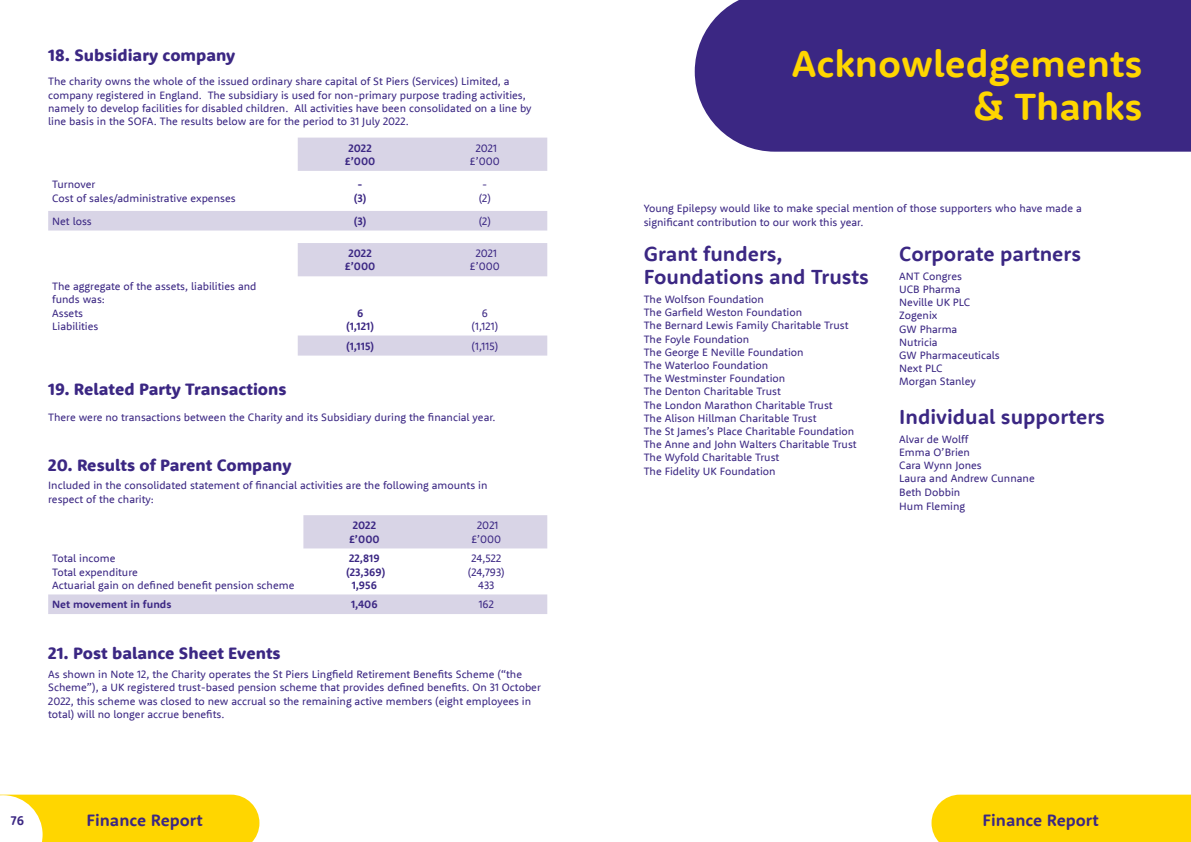
<style>
.page{position:relative;width:1191px;height:842px;background:#fff}
.page>*{position:absolute;margin:0;border:0;box-sizing:border-box;transform-origin:0 0}
.t1{font:700 39px/42.8px "Rooney Sans";color:#ffd600;text-align:right}
.t2{font:700 21px/23.2px "Rooney Sans";color:#3b2783}
.t3{font:800 17px "Rooney Sans";color:#3b2783}
.t4{font:700 17px "Rooney Sans";color:#3b2783}
.t5{font:700 13px "Rooney Sans";color:#3b2783}
.t6{font:11px/13.2px "Rooney Sans";color:#3b2783}
.t7{font:700 11px/13.2px "Rooney Sans";color:#3b2783;text-align:center}
</style>
<div class="page">
<div style="left:931px;top:795px;width:260px;height:47px;background:#ffd600"></div>
<div style="left:298px;top:138px;width:249px;height:33px;background:#d8d4e6"></div>
<div style="left:48px;top:211px;width:499px;height:20px;background:#d8d4e6"></div>
<div style="left:298px;top:243px;width:249px;height:33px;background:#d8d4e6"></div>
<svg style="left:298px;top:335px;width:249px;height:21px;background:#d9d5e7"></svg>
<div style="left:303px;top:515px;width:244px;height:33px;background:#d8d4e6"></div>
<div style="left:48px;top:594px;width:499px;height:20px;background:#d8d4e6"></div>
<div style="left:694px;top:0;width:497px;height:152px;background:#3b2783"></div>
<svg style="left:0;top:795px;width:259px;height:47px;background:#ffdc26"></svg>
<h3 class="t3" style="left:48px;top:44px;width:189px">18. Subsidiary company</h3>
<p class="t6" style="left:48px;top:75px;width:485px">The charity owns the whole of the issued ordinary share capital of St Piers (Services) Limited, a company registered in England. The subsidiary is used for non-primary purpose trading activities, namely to develop facilities for disabled children. All activities have been consolidated on a line by line basis in the SOFA. The results below are for the period to 31 July 2022.</p>
<p class="t7" style="left:345px;top:141px;width:32px">2022 £’000</p>
<p class="t6" style="left:470px;top:141px;width:31px;text-align:center">2021 £’000</p>
<p class="t6" style="left:52px;top:178px;width:185px">Turnover<br>Cost of sales/administrative expenses</p>
<p class="t7" style="left:354px;top:178px;width:14px">- (3)</p>
<p class="t6" style="left:479px;top:178px;width:14px;text-align:center">- (2)</p>
<p class="t6" style="left:52px;top:214px;width:41px">Net loss</p>
<p class="t7" style="left:354px;top:214px;width:14px">(3)</p>
<p class="t6" style="left:479px;top:214px;width:14px">(2)</p>
<p class="t7" style="left:345px;top:246px;width:32px">2022 £’000</p>
<p class="t6" style="left:470px;top:246px;width:31px;text-align:center">2021 £’000</p>
<p class="t6" style="left:52px;top:279px;width:206px">The aggregate of the assets, liabilities and funds was:<br>Assets<br>Liabilities</p>
<p class="t7" style="left:346px;top:306px;width:30px">6 (1,121)</p>
<p class="t6" style="left:471px;top:306px;width:28px;text-align:center">6 (1,121)</p>
<p class="t7" style="left:346px;top:339px;width:30px">(1,115)</p>
<p class="t6" style="left:471px;top:339px;width:28px">(1,115)</p>
<h3 class="t3" style="left:48px;top:378px;width:240px">19. Related Party Transactions</h3>
<p class="t6" style="left:48px;top:411px;width:449px">There were no transactions between the Charity and its Subsidiary during the financial year.</p>
<h3 class="t3" style="left:48px;top:454px;width:245px">20. Results of Parent Company</h3>
<p class="t6" style="left:48px;top:479px;width:441px">Included in the consolidated statement of financial activities are the following amounts in respect of the charity:</p>
<p class="t7" style="left:349px;top:519px;width:32px">2022 £’000</p>
<p class="t6" style="left:471px;top:519px;width:31px;text-align:center">2021 £’000</p>
<p class="t6" style="left:52px;top:552px;width:244px">Total income<br>Total expenditure<br>Actuarial gain on defined benefit pension scheme</p>
<p class="t7" style="left:346px;top:552px;width:41px">22,819 (23,369)<br>1,956</p>
<p class="t6" style="left:468px;top:552px;width:38px;text-align:center">24,522 (24,793)<br>433</p>
<p class="t7" style="left:52px;top:598px;width:121px">Net movement in funds</p>
<p class="t7" style="left:351px;top:598px;width:28px">1,406</p>
<p class="t6" style="left:479px;top:598px;width:17px">162</p>
<h3 class="t3" style="left:48px;top:642px;width:234px">21. Post balance Sheet Events</h3>
<p class="t6" style="left:48px;top:667px;width:494px">As shown in Note 12, the Charity operates the St Piers Lingfield Retirement Benefits Scheme (“the Scheme”), a UK registered trust-based pension scheme that provides defined benefits. On 31 October 2022, this scheme was closed to new accrual so the remaining active members (eight employees in total) will no longer accrue benefits.</p>
<h1 class="t1" style="left:792px;top:41px;width:352px">Acknowledgements &amp; Thanks</h1>
<p class="t6" style="left:643px;top:202px;width:439px">Young Epilepsy would like to make special mention of those supporters who have made a significant contribution to our work this year.</p>
<h2 class="t2" style="left:643px;top:241px;width:227px">Grant funders,<br>Foundations and Trusts</h2>
<p class="t6" style="left:643px;top:292px;width:214px">The Wolfson Foundation<br>The Garfield Weston Foundation<br>The Bernard Lewis Family Charitable Trust<br>The Foyle Foundation<br>The George E Neville Foundation<br>The Waterloo Foundation<br>The Westminster Foundation<br>The Denton Charitable Trust<br>The London Marathon Charitable Trust<br>The Alison Hillman Charitable Trust<br>The St James’s Place Charitable Foundation<br>The Anne and John Walters Charitable Trust<br>The Wyfold Charitable Trust<br>The Fidelity UK Foundation</p>
<h2 class="t2" style="left:899px;top:241px;width:183px">Corporate partners</h2>
<p class="t6" style="left:899px;top:269px;width:102px">ANT Congres<br>UCB Pharma<br>Neville UK PLC<br>Zogenix<br>GW Pharma<br>Nutricia<br>GW Pharmaceuticals<br>Next PLC<br>Morgan Stanley</p>
<h2 class="t2" style="left:899px;top:404px;width:207px">Individual supporters</h2>
<p class="t6" style="left:899px;top:432px;width:137px">Alvar de Wolff<br>Emma O’Brien<br>Cara Wynn Jones<br>Laura and Andrew Cunnane<br>Beth Dobbin</p>
<p class="t6" style="left:899px;top:499px;width:67px">Hum Fleming</p>
<p class="t5" style="left:11px;top:812px;width:15px">76</p>
<h3 class="t4" style="left:87px;top:809px;width:118px">Finance Report</h3>
<h3 class="t4" style="left:982px;top:809px;width:118px">Finance Report</h3>
</div>
